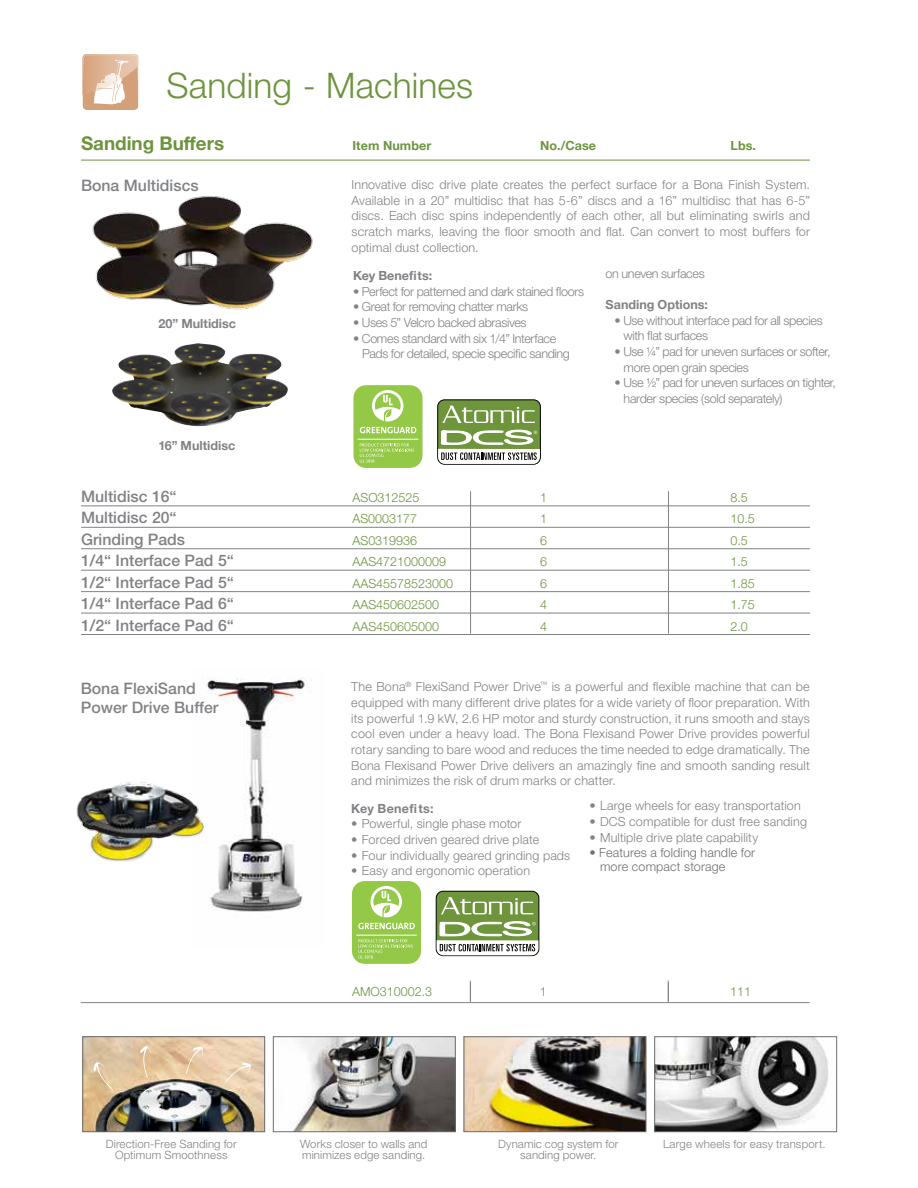
<style>
.page{position:relative;width:918px;height:1188px;background:#fff}
.page>*{position:absolute;margin:0;border:0;box-sizing:border-box;transform-origin:0 0}
.t1{font:300 35.25px "Helvetica Neue";letter-spacing:.005em;color:#6d943d}
.t2{font:700 18.9px "Helvetica Neue";color:#6d943d}
.t3{font:500 15.9px/19px "Helvetica Neue";color:#808285}
.t4{font:300 12.6px/15.8px "Helvetica Neue";letter-spacing:-.015em;color:#808285}
.t5{font:300 12.6px "Helvetica Neue";letter-spacing:.015em;color:#808285}
.t6{font:300 12.6px "Helvetica Neue";color:#6d943d}
.t7{font:700 12.6px "Helvetica Neue";color:#808285}
.t8{font:300 12.6px/13.5px "Helvetica Neue";letter-spacing:.01em;color:#6d6e71}
.t9{font:300 12.6px "Helvetica Neue";letter-spacing:.01em;color:#808285}
.t10{font:700 12.6px "Helvetica Neue";letter-spacing:.005em;color:#6d943d}
.t11{font:700 12.6px "Helvetica Neue";letter-spacing:.02em;color:#808285}
.t12{font:300 11.4px/10.5px "Helvetica Neue";letter-spacing:.01em;color:#808285;text-align:center}
</style>
<div class="page">
<hr style="left:81px;top:505px;width:729px;height:1px;background:#808285">
<hr style="left:81px;top:527px;width:729px;height:1px;background:#808285">
<hr style="left:81px;top:548px;width:729px;height:1px;background:#808285">
<hr style="left:81px;top:570px;width:729px;height:1px;background:#808285">
<hr style="left:81px;top:591px;width:729px;height:1px;background:#808285">
<hr style="left:81px;top:613px;width:729px;height:1px;background:#808285">
<hr style="left:81px;top:634px;width:729px;height:1px;background:#808285">
<hr style="left:470px;top:491px;width:1px;height:143px;background:#808285">
<img style="left:656px;top:1038px;width:172px;height:92px">
<div style="left:654px;top:1036px;width:183px;height:96px;border:1px solid #6d6e71"></div>
<img style="left:293px;top:1038px;width:161px;height:92px">
<div style="left:273px;top:1036px;width:183px;height:96px;border:1px solid #6d6e71"></div>
<img style="left:206px;top:678px;width:106px;height:234px">
<hr style="left:81px;top:160px;width:729px;height:1px;background:#6d943d">
<hr style="left:668px;top:491px;width:1px;height:143px;background:#808285">
<div style="left:353px;top:385px;width:70px;height:83px;background:#94c947;border-radius:13px"></div>
<svg style="left:360px;top:443px;width:54px;height:20px"></svg>
<hr style="left:358px;top:439px;width:60px;height:1px;background:#fff">
<svg style="left:360px;top:390px;width:56px;height:43px"></svg>
<img style="left:112px;top:343px;width:176px;height:84px">
<div style="left:438px;top:400px;width:102px;height:64px;background:#6e953b;border-radius:7px"></div>
<div style="left:437px;top:399px;width:104px;height:66px;border:1px solid #000;border-radius:7px"></div>
<svg style="left:442px;top:406px;width:93px;height:17px"></svg>
<svg style="left:438px;top:430px;width:102px;height:34px"></svg>
<hr style="left:81px;top:1002px;width:729px;height:1px;background:#808285">
<div style="left:352px;top:881px;width:69px;height:83px;background:#94c947;border-radius:13px"></div>
<svg style="left:358px;top:939px;width:55px;height:19px"></svg>
<hr style="left:356px;top:935px;width:61px;height:1px;background:#fff">
<svg style="left:358px;top:886px;width:57px;height:43px"></svg>
<div style="left:436px;top:891px;width:103px;height:65px;background:#6e953b;border-radius:7px"></div>
<div style="left:436px;top:891px;width:103px;height:65px;border:1px solid #000;border-radius:7px"></div>
<svg style="left:441px;top:897px;width:92px;height:17px"></svg>
<svg style="left:437px;top:921px;width:101px;height:34px"></svg>
<img style="left:76px;top:782px;width:128px;height:80px">
<img style="left:92px;top:196px;width:221px;height:114px">
<svg style="left:470px;top:981px;width:1px;height:21px"></svg>
<svg style="left:668px;top:981px;width:1px;height:21px"></svg>
<svg style="left:82px;top:54px;width:56px;height:56px;background:#e2bfa5"></svg>
<img style="left:466px;top:1038px;width:178px;height:92px">
<div style="left:464px;top:1036px;width:182px;height:96px;border:1px solid #6d6e71"></div>
<img style="left:84px;top:1038px;width:179px;height:92px">
<div style="left:82px;top:1036px;width:183px;height:96px;border:1px solid #68686d"></div>
<svg style="left:224px;top:1062px;width:27px;height:21px"></svg>
<svg style="left:186px;top:1046px;width:18px;height:29px"></svg>
<svg style="left:140px;top:1045px;width:12px;height:33px"></svg>
<svg style="left:156px;top:1037px;width:15px;height:2px"></svg>
<svg style="left:93px;top:1062px;width:20px;height:28px"></svg>
<h1 class="t1" style="left:166px;top:64px;width:308px">Sanding - Machines</h1>
<h2 class="t2" style="left:81px;top:128px;width:145px">Sanding Buffers</h2>
<p class="t10" style="left:353px;top:136px;width:80px">Item Number</p>
<p class="t10" style="left:540px;top:136px;width:58px">No./Case</p>
<p class="t10" style="left:731px;top:136px;width:27px">Lbs.</p>
<p class="t3" style="left:81px;top:176px;width:119px">Bona Multidiscs</p>
<p class="t4" style="left:352px;top:176px;width:460px;text-align:justify">Innovative disc drive plate creates the perfect surface for a Bona Finish System.<br>Available in a 20” multidisc that has 5-6” discs and a 16” multidisc that has 6-5” discs. Each disc spins independently of each other, all but eliminating swirls and scratch marks, leaving the floor smooth and flat. Can convert to most buffers for optimal dust collection.</p>
<p class="t7" style="left:158px;top:313px;width:79px">20” Multidisc</p>
<p class="t7" style="left:158px;top:436px;width:79px">16” Multidisc</p>
<p class="t7" style="left:353px;top:266px;width:81px">Key Benefits:</p>
<p class="t4" style="left:353px;top:283px;width:233px">• Perfect for patterned and dark stained floors</p>
<p class="t4" style="left:353px;top:299px;width:177px">• Great for removing chatter marks</p>
<p class="t4" style="left:353px;top:314px;width:175px">• Uses 5” Velcro backed abrasives</p>
<p class="t4" style="left:362px;top:330px;width:209px;text-indent:-9px">• Comes standard with six 1/4” Interface<br>Pads for detailed, specie specific sanding</p>
<p class="t4" style="left:606px;top:265px;width:101px">on uneven surfaces</p>
<p class="t7" style="left:606px;top:295px;width:104px">Sanding Options:</p>
<p class="t4" style="left:624px;top:312px;width:201px;text-indent:-9px">• Use without interface pad for all species with flat surfaces</p>
<p class="t4" style="left:624px;top:343px;width:209px;text-indent:-9px">• Use ¼” pad for uneven surfaces or softer, more open grain species</p>
<p class="t4" style="left:624px;top:375px;width:214px;text-indent:-9px">• Use ½” pad for uneven surfaces on tighter, harder species (sold separately)</p>
<p class="t3" style="left:81px;top:487px;width:97px">Multidisc 16“</p>
<p class="t6" style="left:353px;top:490px;width:69px">ASO312525</p>
<p class="t6" style="left:540px;top:490px;width:8px">1</p>
<p class="t6" style="left:731px;top:490px;width:19px">8.5</p>
<p class="t3" style="left:81px;top:508px;width:97px">Multidisc 20“</p>
<p class="t6" style="left:353px;top:511px;width:66px">AS0003177</p>
<p class="t6" style="left:540px;top:511px;width:8px">1</p>
<p class="t6" style="left:731px;top:511px;width:26px">10.5</p>
<p class="t3" style="left:81px;top:530px;width:106px">Grinding Pads</p>
<p class="t6" style="left:353px;top:533px;width:66px">AS0319936</p>
<p class="t6" style="left:540px;top:533px;width:8px">6</p>
<p class="t6" style="left:731px;top:533px;width:19px">0.5</p>
<p class="t3" style="left:81px;top:551px;width:154px">1/4“ Interface Pad 5“</p>
<p class="t6" style="left:353px;top:554px;width:95px">AAS4721000009</p>
<p class="t6" style="left:540px;top:554px;width:8px">6</p>
<p class="t6" style="left:731px;top:554px;width:19px">1.5</p>
<p class="t3" style="left:81px;top:572px;width:154px">1/2“ Interface Pad 5“</p>
<p class="t6" style="left:353px;top:576px;width:102px">AAS45578523000</p>
<p class="t6" style="left:540px;top:576px;width:8px">6</p>
<p class="t6" style="left:731px;top:576px;width:26px">1.85</p>
<p class="t3" style="left:81px;top:594px;width:154px">1/4“ Interface Pad 6“</p>
<p class="t6" style="left:353px;top:597px;width:88px">AAS450602500</p>
<p class="t6" style="left:540px;top:597px;width:8px">4</p>
<p class="t6" style="left:731px;top:597px;width:26px">1.75</p>
<p class="t3" style="left:81px;top:615px;width:154px">1/2“ Interface Pad 6“</p>
<p class="t6" style="left:353px;top:618px;width:88px">AAS450605000</p>
<p class="t6" style="left:540px;top:618px;width:8px">4</p>
<p class="t6" style="left:731px;top:618px;width:19px">2.0</p>
<p class="t3" style="left:81px;top:678px;width:139px">Bona FlexiSand<br>Power Drive Buffer</p>
<p class="t12" style="left:106px;top:1138px;width:132px">Direction-Free Sanding for<br>Optimum Smoothness</p>
<p class="t4" style="left:351px;top:679px;width:460px;text-align:justify">The Bona<sup>®</sup> FlexiSand Power Drive<sup>™</sup> is a powerful and flexible machine that can be equipped with many different drive plates for a wide variety of floor preparation. With its powerful 1.9 kW, 2.6 HP motor and sturdy construction, it runs smooth and stays cool even under a heavy load. The Bona Flexisand Power Drive provides powerful rotary sanding to bare wood and reduces the time needed to edge dramatically. The Bona Flexisand Power Drive delivers an amazingly fine and smooth sanding result and minimizes the risk of drum marks or chatter.</p>
<p class="t11" style="left:351px;top:798px;width:84px">Key Benefits:</p>
<p class="t5" style="left:351px;top:816px;width:172px">• Powerful, single phase motor</p>
<p class="t5" style="left:351px;top:832px;width:189px">• Forced driven geared drive plate</p>
<p class="t9" style="left:351px;top:848px;width:221px">• Four individually geared grinding pads</p>
<p class="t5" style="left:351px;top:863px;width:180px">• Easy and ergonomic operation</p>
<p class="t5" style="left:590px;top:798px;width:213px">• Large wheels for easy transportation</p>
<p class="t5" style="left:590px;top:814px;width:219px">• DCS compatible for dust free sanding</p>
<p class="t5" style="left:590px;top:829px;width:170px">• Multiple drive plate capability</p>
<p class="t8" style="left:600px;top:846px;width:157px;text-indent:-10px">• Features a folding handle for more compact storage</p>
<p class="t6" style="left:352px;top:983px;width:82px">AMO310002.3</p>
<p class="t6" style="left:540px;top:983px;width:8px">1</p>
<p class="t6" style="left:730px;top:983px;width:22px">111</p>
<p class="t12" style="left:300px;top:1138px;width:129px">Works closer to walls and</p>
<p class="t12" style="left:663px;top:1138px;width:164px">Large wheels for easy transport.</p>
<p class="t12" style="left:302px;top:1149px;width:125px">minimizes edge sanding.</p>
<p class="t12" style="left:498px;top:1138px;width:122px">Dynamic cog system for sanding power.</p>
</div>
